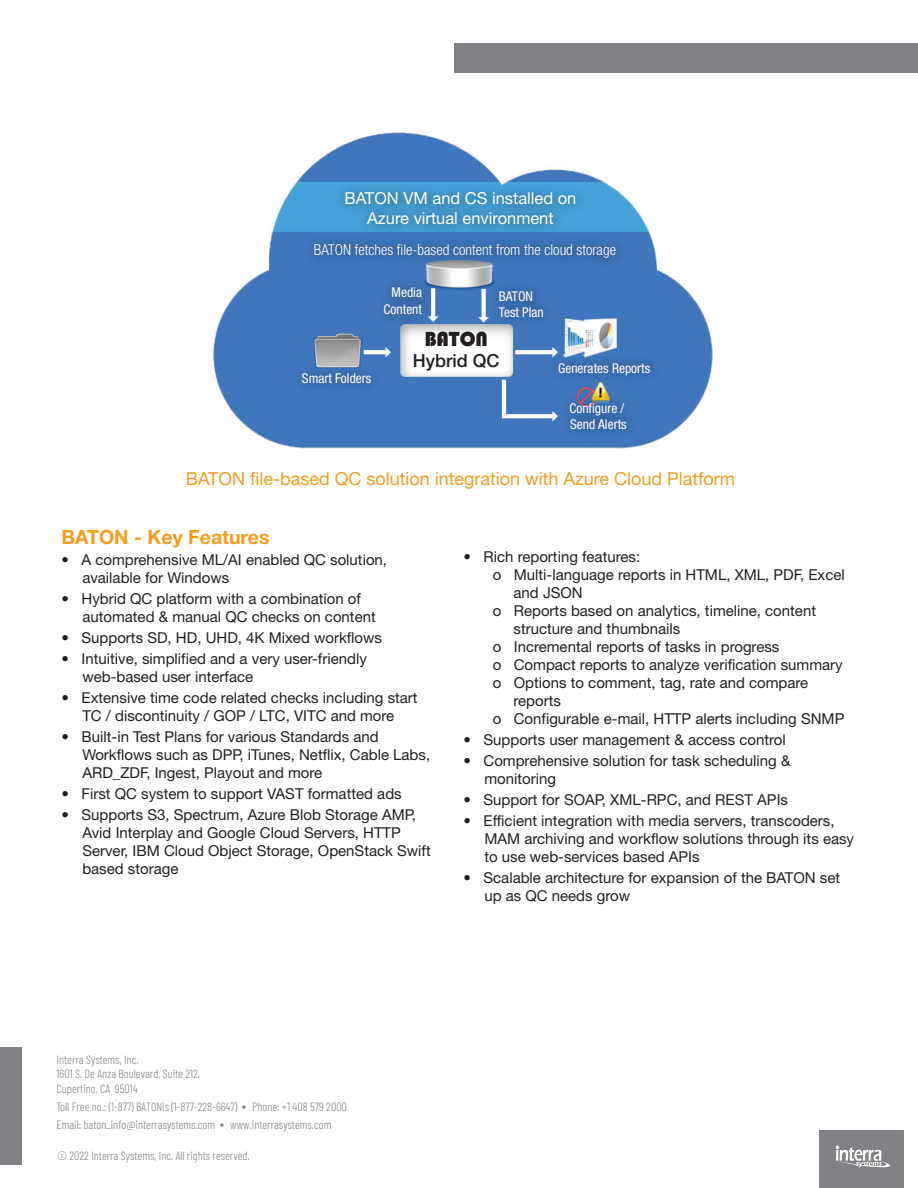
<style>
.page{position:relative;width:918px;height:1188px;background:#fff}
.page>*{position:absolute;margin:0;border:0;box-sizing:border-box;transform-origin:0 0}
.t1{font:21px "Bauhaus 93";color:#231f20}
.t2{font:700 19.5px "Helvetica Neue";color:#f89b1c}
.t3{font:18px "Helvetica Neue";color:#f89c1e}
.t4{font:500 18px "Helvetica Neue";color:#231f20}
.t5{font:16.5px/19.8px "Helvetica Neue";color:#fff;text-align:center}
.t6{font:15px/18px "Helvetica Neue";color:#231f20}
.t7{font:300 condensed 15px "Helvetica Neue";color:#fff}
.t8{font:condensed 13.5px/16.2px "Helvetica Neue";color:#fff}
.t9{font:300 12px/14.4px "Barlow Condensed";color:#808285}
.s1{font-size:15px}
</style>
<div class="page">
<div style="left:454px;top:44px;width:464px;height:29px;background:#808285"></div>
<div style="left:820px;top:1131px;width:84px;height:57px;background:#808285"></div>
<svg style="left:836px;top:1146px;width:55px;height:22px"></svg>
<div style="left:0;top:1047px;width:22px;height:118px;background:#808285"></div>
<img style="left:213px;top:132px;width:500px;height:317px">
<img style="left:329px;top:174px;width:265px;height:53px">
<img style="left:286px;top:355px;width:102px;height:47px">
<img style="left:542px;top:346px;width:125px;height:47px">
<img style="left:554px;top:385px;width:91px;height:64px">
<img style="left:368px;top:275px;width:71px;height:58px">
<img style="left:483px;top:275px;width:78px;height:62px">
<img style="left:298px;top:227px;width:335px;height:48px">
<p class="t5" style="left:344px;top:188px;width:233px">BATON VM and CS installed on<br>Azure virtual environment</p>
<p class="t7" style="left:314px;top:241px;width:304px">BATON fetches file-based content from the cloud storage</p>
<p class="t8" style="left:302px;top:370px;width:71px">Smart Folders</p>
<p class="t8" style="left:384px;top:284px;width:40px;text-align:center">Media<br>Content</p>
<p class="t8" style="left:499px;top:288px;width:46px">BATON<br>Test Plan</p>
<h1 class="t1" style="left:425px;top:327px;width:65px">BATON</h1>
<p class="t4" style="left:413px;top:350px;width:88px">Hybrid QC</p>
<p class="t8" style="left:558px;top:360px;width:94px">Generates Reports</p>
<p class="t8" style="left:569px;top:400px;width:59px">Configure /<br>Send Alerts</p>
<p class="t3" style="left:186px;top:467px;width:551px">BATON file-based QC solution integration with Azure Cloud Platform</p>
<h2 class="t2" style="left:62px;top:525px;width:210px">BATON - Key Features</h2>
<p class="t6" style="left:82px;top:550px;width:306px;text-indent:-21px">• A comprehensive ML/AI enabled QC solution, available for Windows</p>
<p class="t6" style="left:82px;top:589px;width:295px;text-indent:-21px">• Hybrid QC platform with a combination of automated &amp; manual QC checks on content</p>
<p class="t6" style="left:62px;top:628px;width:322px">• Supports SD, HD, UHD, 4K Mixed workflows</p>
<p class="t6" style="left:82px;top:649px;width:286px;text-indent:-21px">• Intuitive, simplified and a very user-friendly web-based user interface</p>
<p class="t6" style="left:62px;top:688px;width:358px;text-align:center">• Extensive time code related checks including start<br>TC / discontinuity / GOP / LTC, VITC and more</p>
<p class="t6" style="left:82px;top:727px;width:349px;text-indent:-21px">• Built-in Test Plans for various Standards and<br>Workflows such as DPP, iTunes, Netflix, Cable Labs,<br>ARD_ZDF, Ingest, Playout and more</p>
<p class="t6" style="left:62px;top:784px;width:342px">• First QC system to support VAST formatted ads</p>
<p class="t6" style="left:82px;top:805px;width:350px;text-indent:-21px">• Supports S3, Spectrum, Azure Blob Storage AMP, Avid Interplay and Google Cloud Servers, HTTP Server, IBM Cloud Object Storage, OpenStack Swift based storage</p>
<p class="t6" style="left:464px;top:547px;width:178px">• Rich reporting features:</p>
<p class="t6" style="left:493px;top:565px;width:354px">o Multi-language reports in HTML, XML, PDF, Excel</p>
<p class="t6" style="left:514px;top:583px;width:71px">and JSON</p>
<p class="t6" style="left:493px;top:601px;width:325px">o Reports based on analytics, timeline, content</p>
<p class="t6" style="left:514px;top:619px;width:168px">structure and thumbnails</p>
<p class="t6" style="left:493px;top:637px;width:288px">o Incremental reports of tasks in progress</p>
<p class="t6" style="left:493px;top:655px;width:352px">o Compact reports to analyze verification summary</p>
<p class="t6" style="left:493px;top:673px;width:317px">o Options to comment, tag, rate and compare</p>
<p class="t6" style="left:514px;top:691px;width:49px">reports</p>
<p class="t6" style="left:493px;top:709px;width:353px">o Configurable e-mail, HTTP alerts including SNMP</p>
<p class="t6" style="left:464px;top:730px;width:324px">• Supports user management &amp; access control</p>
<p class="t6" style="left:484px;top:751px;width:308px;text-indent:-21px">• Comprehensive solution for task scheduling &amp; monitoring</p>
<p class="t6" style="left:464px;top:790px;width:326px">• Support for SOAP, XML-RPC, and REST APIs</p>
<p class="t6" style="left:484px;top:811px;width:371px;text-indent:-21px">• Efficient integration with media servers, transcoders,<br>MAM archiving and workflow solutions through its easy to use web-services based APIs</p>
<p class="t6" style="left:484px;top:868px;width:357px;text-indent:-21px">• Scalable architecture for expansion of the BATON set up as QC needs grow</p>
<p class="t9" style="left:57px;top:1051px;width:145px">Interra Systems, Inc.<br>1601 S. De Anza Boulevard, Suite 212,<br>Cupertino, CA 95014</p>
<p class="t9" style="left:57px;top:1097px;width:292px;line-height:18px">Toll Free no.: (1-877) BATONis (1-877-228-6647) <span class="s1">•</span> Phone: +1 408 579 2000<br>Email: baton_info@interrasystems.com <span class="s1">•</span> www.interrasystems.com</p>
<p class="t9" style="left:57px;top:1147px;width:194px">© 2022 Interra Systems, Inc. All rights reserved.</p>
</div>
